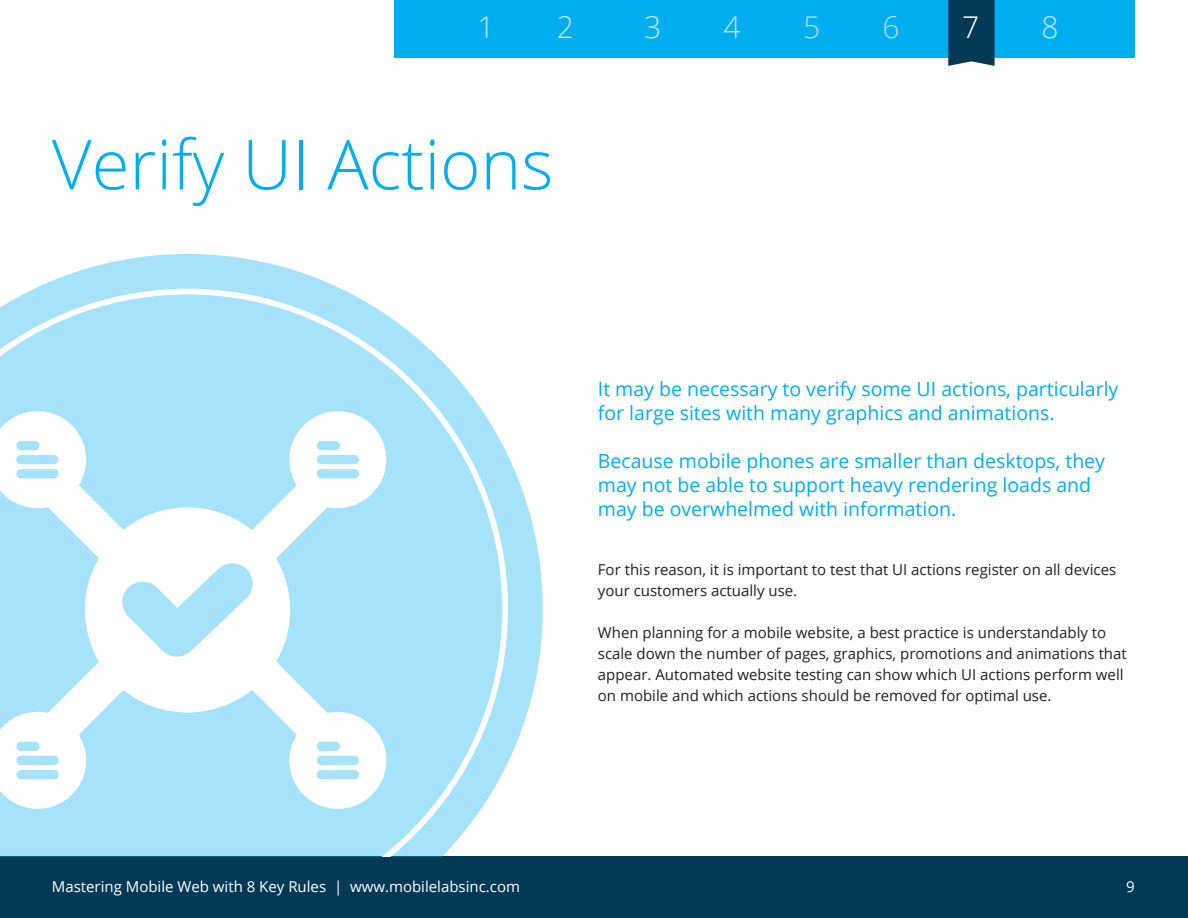
<style>
.page{position:relative;width:1188px;height:918px;background:#fff}
.page>*{position:absolute;margin:0;border:0;box-sizing:border-box;transform-origin:0 0}
.t1{font:300 69px "Open Sans";color:#00aeef}
.t2{font:300 30px "Open Sans";color:#c6eafa}
.t3{font:300 30px "Open Sans";color:#aae0f9}
.t4{font:300 30px "Open Sans";color:#fff}
.t5{font:19.5px/24px "Open Sans";color:#00aeef}
.t6{font:15px/21px "Open Sans";color:#231f20}
.t7{font:15px "Open Sans";color:#fff}
</style>
<div class="page">
<div style="left:0;top:856px;width:1188px;height:62px;background:#023a55"></div>
<div style="left:394px;top:0;width:741px;height:57px;background:#00aeef"></div>
<svg style="left:34px;top:254px;width:509px;height:508px"></svg>
<svg style="left:0;top:289px;width:508px;height:567px;background:#b2e6f9"></svg>
<svg style="left:0;top:411px;width:386px;height:398px;fill:#a6e2f9"></svg>
<svg style="left:948px;top:0;width:47px;height:66px;background:#0b425d"></svg>
<p class="t2" style="left:477px;top:6px;width:19px">1</p>
<p class="t2" style="left:557px;top:6px;width:19px">2</p>
<p class="t2" style="left:644px;top:6px;width:19px">3</p>
<p class="t2" style="left:724px;top:6px;width:19px">4</p>
<p class="t3" style="left:803px;top:6px;width:19px">5</p>
<p class="t3" style="left:883px;top:6px;width:19px">6</p>
<p class="t4" style="left:962px;top:6px;width:19px">7</p>
<p class="t2" style="left:1042px;top:6px;width:19px">8</p>
<p class="t1" style="left:52px;top:117px;width:503px">Verify UI Actions</p>
<p class="t5" style="left:598px;top:376px;width:522px">It may be necessary to verify some UI actions, particularly for large sites with many graphics and animations.</p>
<p class="t5" style="left:598px;top:448px;width:509px">Because mobile phones are smaller than desktops, they may not be able to support heavy rendering loads and may be overwhelmed with information.</p>
<p class="t6" style="left:598px;top:559px;width:520px">For this reason, it is important to test that UI actions register on all devices your customers actually use.</p>
<p class="t6" style="left:598px;top:622px;width:530px">When planning for a mobile website, a best practice is understandably to scale down the number of pages, graphics, promotions and animations that appear. Automated website testing can show which UI actions perform well on mobile and which actions should be removed for optimal use.</p>
<p class="t7" style="left:52px;top:876px;width:470px">Mastering Mobile Web with 8 Key Rules | www.mobilelabsinc.com</p>
<p class="t7" style="left:1126px;top:876px;width:10px">9</p>
</div>
